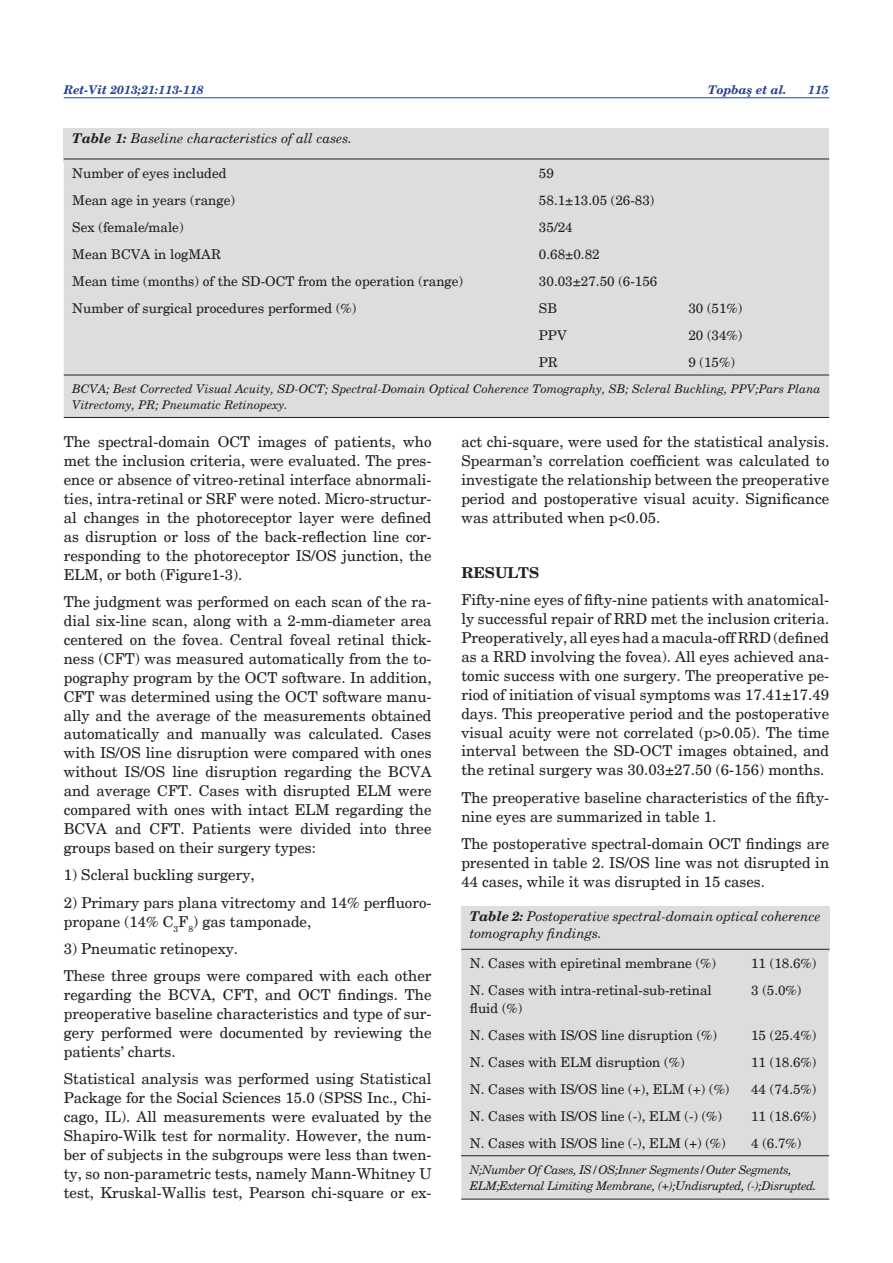
<style>
.page{position:relative;width:893px;height:1263px;background:#fff}
.page>*{position:absolute;margin:0;border:0;box-sizing:border-box;transform-origin:0 0}
.No_Spacing{font:15px/18.9px "New Century Schlbk";color:#231f20;text-align:justify}
.No_Spacing-2{font:700 15px "New Century Schlbk";color:#231f20}
.t1{font:13.5px/18px "New Century Schlbk";color:#231f20}
.t2{font:italic 13.5px/17.2px "New Century Schlbk";color:#231f20}
.t3{font:italic 12px/16.5px "New Century Schlbk";color:#231f20}
.t4{font:italic 12px/16.5px "New Century Schlbk";letter-spacing:-.03em;color:#231f20}
.t5{font:italic 700 12px "New Century Schlbk";color:#253f8e}
.s1{font-weight:700}
</style>
<div class="page">
<hr style="left:64px;top:97px;width:765px;height:1px;background:#253f8e">
<div style="left:64px;top:129px;width:765px;height:33px;background:#dcdddf"></div>
<div style="left:64px;top:162px;width:765px;height:255px;background:#dcdddf"></div>
<hr style="left:64px;top:159px;width:765px;height:1px;background:#231f20">
<hr style="left:64px;top:375px;width:765px;height:1px;background:#231f20">
<hr style="left:64px;top:417px;width:765px;height:1px;background:#231f20">
<div style="left:461px;top:906px;width:368px;height:46px;background:#dcdddf"></div>
<div style="left:461px;top:952px;width:367px;height:247px;background:#dcdddf"></div>
<hr style="left:461px;top:949px;width:368px;height:1px;background:#231f20">
<hr style="left:461px;top:1155px;width:368px;height:1px;background:#231f20">
<hr style="left:461px;top:1199px;width:368px;height:1px;background:#231f20">
<p class="t5" style="left:64px;top:82px;width:142px">Ret-Vit 2013;21:113-118</p>
<p class="t5" style="left:708px;top:82px;width:80px">Topbaş et al.</p>
<p class="t5" style="left:808px;top:82px;width:22px">115</p>
<p class="t2" style="left:72px;top:130px;width:282px"><span class="s1">Table 1:</span> Baseline characteristics of all cases.</p>
<p class="t1" style="left:72px;top:164px;width:156px">Number of eyes included</p>
<p class="t1" style="left:539px;top:164px;width:17px">59</p>
<p class="t1" style="left:72px;top:191px;width:164px">Mean age in years (range)</p>
<p class="t1" style="left:539px;top:191px;width:117px">58.1±13.05 (26-83)</p>
<p class="t1" style="left:72px;top:218px;width:113px">Sex (female/male)</p>
<p class="t1" style="left:539px;top:218px;width:35px">35/24</p>
<p class="t1" style="left:72px;top:245px;width:150px">Mean BCVA in logMAR</p>
<p class="t1" style="left:539px;top:245px;width:62px">0.68±0.82</p>
<p class="t1" style="left:72px;top:272px;width:392px">Mean time (months) of the SD-OCT from the operation (range)</p>
<p class="t1" style="left:539px;top:272px;width:120px">30.03±27.50 (6-156</p>
<p class="t1" style="left:72px;top:299px;width:285px">Number of surgical procedures performed (%)</p>
<p class="t1" style="left:539px;top:299px;width:20px">SB</p>
<p class="t1" style="left:688px;top:299px;width:56px">30 (51%)</p>
<p class="t1" style="left:539px;top:326px;width:29px">PPV</p>
<p class="t1" style="left:688px;top:326px;width:56px">20 (34%)</p>
<p class="t1" style="left:539px;top:353px;width:20px">PR</p>
<p class="t1" style="left:688px;top:353px;width:48px">9 (15%)</p>
<p class="t3" style="left:72px;top:380px;width:750px">BCVA; Best Corrected Visual Acuity, SD-OCT; Spectral-Domain Optical Coherence Tomography, SB; Scleral Buckling, PPV;Pars Plana<br>Vitrectomy, PR; Pneumatic Retinopexy.</p>
<p class="No_Spacing" style="left:64px;top:433px;width:369px">The spectral-domain OCT images of patients, who met the inclusion criteria, were evaluated. The pres&shy;ence or absence of vitreo-retinal interface abnormali&shy;ties, intra-retinal or SRF were noted. Micro-structur&shy;al changes in the photoreceptor layer were defined as disruption or loss of the back-reflection line cor&shy;responding to the photoreceptor IS/OS junction, the ELM, or both (Figure1-3).</p>
<p class="No_Spacing" style="left:64px;top:592px;width:369px">The judgment was performed on each scan of the ra&shy;dial six-line scan, along with a 2-mm-diameter area centered on the fovea. Central foveal retinal thick&shy;ness (CFT) was measured automatically from the to&shy;pography program by the OCT software. In addition, CFT was determined using the OCT software manu&shy;ally and the average of the measurements obtained automatically and manually was calculated. Cases with IS/OS line disruption were compared with ones without IS/OS line disruption regarding the BCVA and average CFT. Cases with disrupted ELM were compared with ones with intact ELM regarding the BCVA and CFT. Patients were divided into three groups based on their surgery types:</p>
<p class="No_Spacing" style="left:64px;top:866px;width:192px">1) Scleral buckling surgery,</p>
<p class="No_Spacing" style="left:64px;top:893px;width:369px">2) Primary pars plana vitrectomy and 14% perfluoro&shy;propane (14% C<sub>3</sub>F<sub>8</sub>) gas tamponade,</p>
<p class="No_Spacing" style="left:64px;top:939px;width:176px">3) Pneumatic retinopexy.</p>
<p class="No_Spacing" style="left:64px;top:967px;width:369px">These three groups were compared with each other regarding the BCVA, CFT, and OCT findings. The preoperative baseline characteristics and type of sur&shy;gery performed were documented by reviewing the patients’ charts.</p>
<p class="No_Spacing" style="left:64px;top:1070px;width:369px">Statistical analysis was performed using Statistical Package for the Social Sciences 15.0 (SPSS Inc., Chi&shy;cago, IL). All measurements were evaluated by the Shapiro-Wilk test for normality. However, the num&shy;ber of subjects in the subgroups were less than twen&shy;ty, so non-parametric tests, namely Mann-Whitney U test, Kruskal-Wallis test, Pearson chi-square or ex-</p>
<p class="No_Spacing" style="left:461px;top:433px;width:369px">act chi-square, were used for the statistical analysis.<br>Spearman’s correlation coefficient was calculated to investigate the relationship between the preoperative period and postoperative visual acuity. Significance was attributed when p&lt;0.05.</p>
<p class="No_Spacing-2" style="left:461px;top:563px;width:79px">RESULTS</p>
<p class="No_Spacing" style="left:461px;top:591px;width:369px">Fifty-nine eyes of fifty-nine patients with anatomical&shy;ly successful repair of RRD met the inclusion criteria.<br>Preoperatively, all eyes had a macula-off RRD (defined as a RRD involving the fovea). All eyes achieved ana&shy;tomic success with one surgery. The preoperative pe&shy;riod of initiation of visual symptoms was 17.41±17.49 days. This preoperative period and the postoperative visual acuity were not correlated (p&gt;0.05). The time interval between the SD-OCT images obtained, and the retinal surgery was 30.03±27.50 (6-156) months.</p>
<p class="No_Spacing" style="left:461px;top:788px;width:369px">The preoperative baseline characteristics of the fifty&shy;nine eyes are summarized in table 1.</p>
<p class="No_Spacing" style="left:461px;top:834px;width:369px">The postoperative spectral-domain OCT findings are presented in table 2. IS/OS line was not disrupted in 44 cases, while it was disrupted in 15 cases.</p>
<p class="t2" style="left:470px;top:907px;width:353px"><span class="s1">Table 2:</span> Postoperative spectral-domain optical coherence tomography findings.</p>
<p class="t1" style="left:470px;top:954px;width:248px">N. Cases with epiretinal membrane (%)</p>
<p class="t1" style="left:751px;top:954px;width:67px">11 (18.6%)</p>
<p class="t1" style="left:470px;top:981px;width:244px">N. Cases with intra-retinal-sub-retinal fluid (%)</p>
<p class="t1" style="left:751px;top:981px;width:52px">3 (5.0%)</p>
<p class="t1" style="left:470px;top:1026px;width:249px">N. Cases with IS/OS line disruption (%)</p>
<p class="t1" style="left:751px;top:1026px;width:67px">15 (25.4%)</p>
<p class="t1" style="left:470px;top:1053px;width:216px">N. Cases with ELM disruption (%)</p>
<p class="t1" style="left:751px;top:1053px;width:67px">11 (18.6%)</p>
<p class="t1" style="left:470px;top:1080px;width:261px">N. Cases with IS/OS line (+), ELM (+) (%)</p>
<p class="t1" style="left:751px;top:1080px;width:67px">44 (74.5%)</p>
<p class="t1" style="left:470px;top:1107px;width:254px">N. Cases with IS/OS line (-), ELM (-) (%)</p>
<p class="t1" style="left:751px;top:1107px;width:67px">11 (18.6%)</p>
<p class="t1" style="left:470px;top:1134px;width:257px">N. Cases with IS/OS line (-), ELM (+) (%)</p>
<p class="t1" style="left:751px;top:1134px;width:52px">4 (6.7%)</p>
<p class="t4" style="left:470px;top:1161px;width:348px">N;Number Of Cases, IS/OS;Inner Segments/Outer Segments,<br>ELM;External Limiting Membrane, (+);Undisrupted, (-);Disrupted.</p>
</div>
